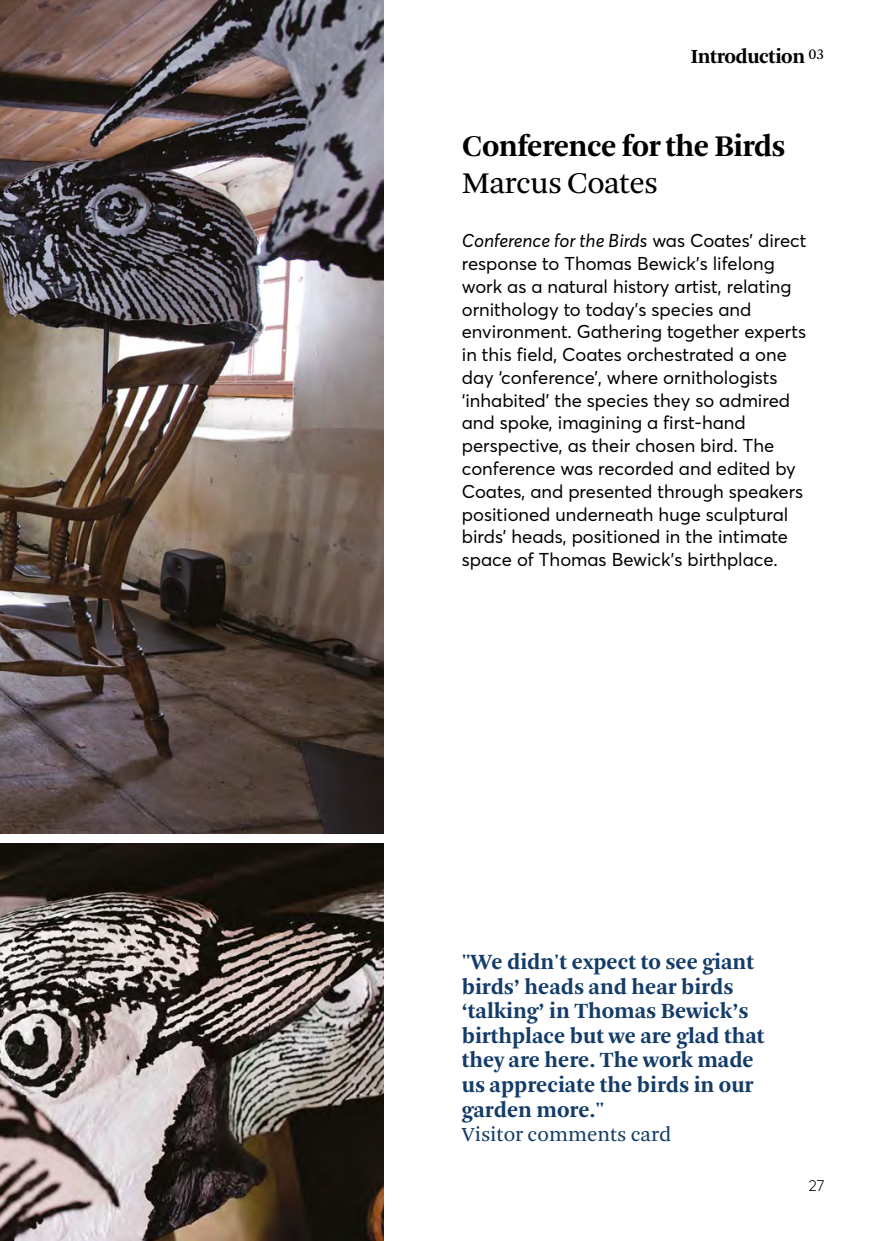
<style>
.page{position:relative;width:874px;height:1241px;background:#fff}
.page>*{position:absolute;margin:0;border:0;box-sizing:border-box;transform-origin:0 0}
.t1{font:700 31.5px "Arnhem";letter-spacing:-.02em;color:#000}
.t2{font:31.5px "Arnhem Blond";letter-spacing:-.02em;color:#000}
.t3{font:700 22.75px/24.5px "Arnhem";color:#143c69}
.t4{font:21px "Arnhem Blond";color:#143c69}
.t5{font:700 21px "Arnhem";letter-spacing:-.02em;color:#000}
.t6{font:18.38px/22.8px "Averta Std";color:#000}
.t7{font:300 15.75px "Averta Std";color:#000}
.s1{font-style:italic}
</style>
<div class="page">
<img style="left:0;top:0;width:383px;height:833px">
<img style="left:0;top:843px;width:383px;height:397px">
<p class="t5" style="left:690px;top:45px;width:135px">Introduction <sup>03</sup></p>
<h1 class="t1" style="left:461px;top:129px;width:325px">Conference for the Birds</h1>
<h1 class="t2" style="left:461px;top:165px;width:198px">Marcus Coates</h1>
<p class="t6" style="left:461px;top:229px;width:346px"><span class="s1">Conference for the Birds</span> was Coates’ direct response to Thomas Bewick’s lifelong work as a natural history artist, relating ornithology to today’s species and environment. Gathering together experts in this field, Coates orchestrated a one day ‘conference’, where ornithologists ‘inhabited’ the species they so admired and spoke, imagining a first-hand perspective, as their chosen bird. The conference was recorded and edited by Coates, and presented through speakers positioned underneath huge sculptural birds’ heads, positioned in the intimate space of Thomas Bewick’s birthplace.</p>
<p class="t3" style="left:461px;top:950px;width:304px">"We didn't expect to see giant birds’ heads and hear birds ‘talking’ in Thomas Bewick’s birthplace but we are glad that they are here. The work made us appreciate the birds in our garden more."</p>
<p class="t4" style="left:461px;top:1122px;width:211px">Visitor comments card</p>
<p class="t7" style="left:808px;top:1174px;width:17px">27</p>
</div>
